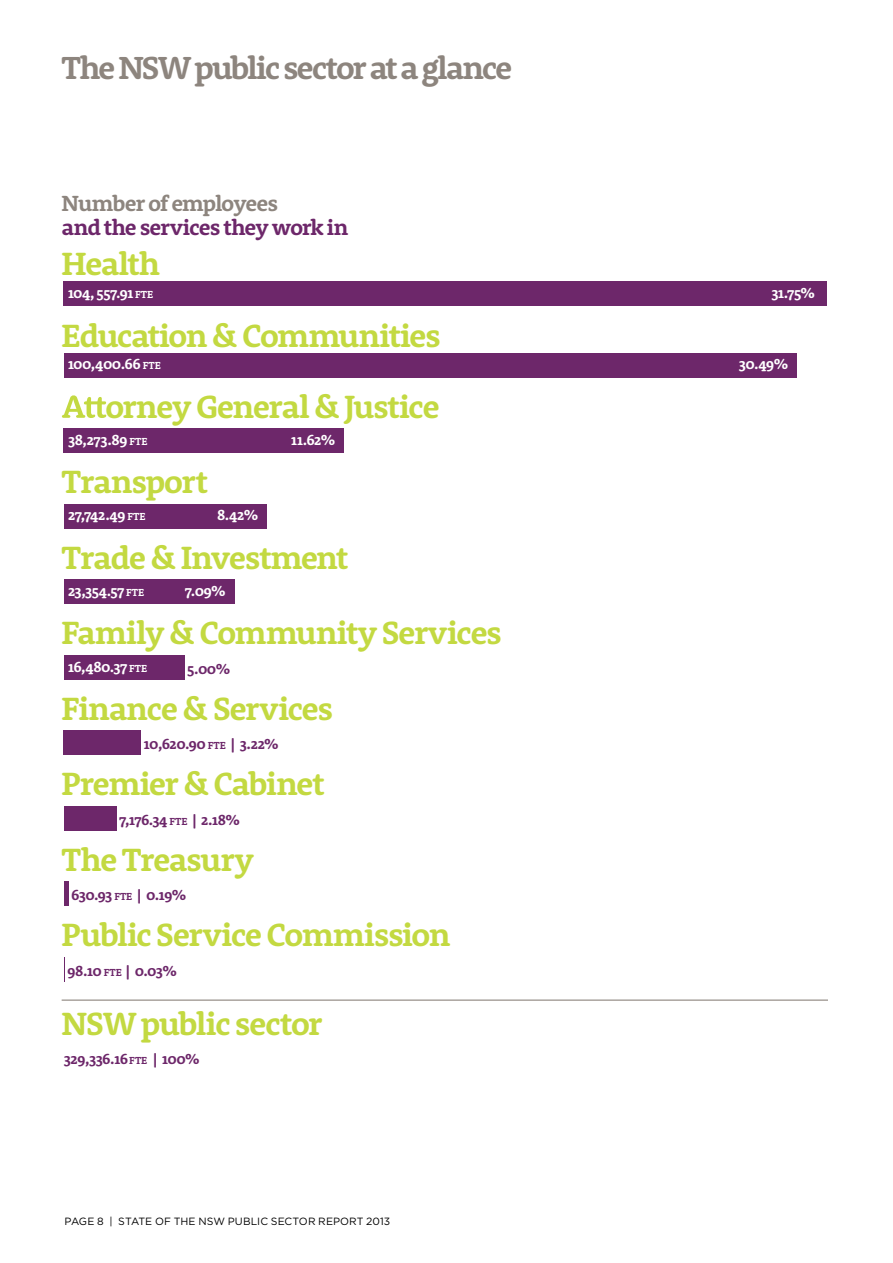
<style>
.page{position:relative;width:893px;height:1263px;background:#fff}
.page>*{position:absolute;margin:0;border:0;box-sizing:border-box;transform-origin:0 0}
.t1{font:700 33px "Rooney";letter-spacing:-.045em;color:#c3d941}
.t2{font:700 33px "Rooney";letter-spacing:-.02em;color:#c3d941}
.t3{font:700 32.7px "Rooney";letter-spacing:-.065em;color:#8d857e}
.t4{font:700 22.5px/24px "Rooney";letter-spacing:-.045em;color:#6d276a}
.t5{font:700 15px "Rooney";letter-spacing:-.035em;color:#fff}
.t6{font:700 15px "Rooney";letter-spacing:-.05em;color:#6d276a}
.t7{font:10.5px "Gotham";letter-spacing:.005em;color:#000}
.s1{color:#8d857e}
.s2{font-size:10.5px}
</style>
<div class="page">
<div style="left:64px;top:282px;width:763px;height:24px;background:#6d276a"></div>
<div style="left:64px;top:353px;width:733px;height:25px;background:#6d276a"></div>
<svg style="left:62px;top:395px;width:44px;height:23px"></svg>
<div style="left:64px;top:428px;width:280px;height:25px;background:#6d276a"></div>
<div style="left:64px;top:504px;width:203px;height:25px;background:#6d276a"></div>
<div style="left:64px;top:579px;width:170px;height:25px;background:#6d276a"></div>
<hr style="left:62px;top:999px;width:765px;height:2px;background:#8d857e">
<div style="left:64px;top:655px;width:120px;height:25px;background:#6d276a"></div>
<div style="left:64px;top:730px;width:77px;height:25px;background:#6d276a"></div>
<div style="left:64px;top:806px;width:52px;height:25px;background:#6d276a"></div>
<hr style="left:64px;top:881px;width:4px;height:25px;background:#6d276a">
<svg style="left:64px;top:957px;width:1px;height:25px"></svg>
<p class="t3" style="left:61px;top:46px;width:453px">The NSW public sector at a glance</p>
<p class="t4" style="left:62px;top:191px;width:288px"><span class="s1">Number of employees<br></span>and the services they work in</p>
<p class="t1" style="left:62px;top:242px;width:100px">Health</p>
<p class="t5" style="left:68px;top:283px;width:87px">104, 557.91 <span class="s2">FTE</span></p>
<p class="t5" style="left:771px;top:283px;width:45px">31.75%</p>
<p class="t1" style="left:62px;top:314px;width:381px">Education &amp; Communities</p>
<p class="t5" style="left:68px;top:354px;width:94px">100,400.66 <span class="s2">FTE</span></p>
<p class="t5" style="left:739px;top:354px;width:51px">30.49%</p>
<p class="t1" style="left:105px;top:385px;width:336px">orney General &amp; Justice</p>
<p class="t5" style="left:68px;top:430px;width:81px">38,273.89 <span class="s2">FTE</span></p>
<p class="t5" style="left:291px;top:430px;width:45px">11.62%</p>
<p class="t1" style="left:62px;top:460px;width:148px">Transport</p>
<p class="t5" style="left:68px;top:505px;width:79px">27,742.49 <span class="s2">FTE</span></p>
<p class="t5" style="left:217px;top:505px;width:43px">8.42%</p>
<p class="t1" style="left:62px;top:536px;width:288px">Trade &amp; Investment</p>
<p class="t5" style="left:68px;top:581px;width:78px">23,354.57 <span class="s2">FTE</span></p>
<p class="t5" style="left:185px;top:581px;width:42px">7.09%</p>
<p class="t2" style="left:62px;top:611px;width:442px">Family &amp; Community Services</p>
<p class="t5" style="left:68px;top:657px;width:81px">16,480.37 <span class="s2">FTE</span></p>
<p class="t6" style="left:187px;top:659px;width:45px">5.00%</p>
<p class="t1" style="left:62px;top:687px;width:273px">Finance &amp; Services</p>
<p class="t6" style="left:144px;top:734px;width:136px">10,620.90 <span class="s2">FTE</span> | 3.22%</p>
<p class="t1" style="left:62px;top:762px;width:265px">Premier &amp; Cabinet</p>
<p class="t6" style="left:119px;top:810px;width:122px">7,176.34 <span class="s2">FTE</span> | 2.18%</p>
<p class="t1" style="left:62px;top:838px;width:194px">The Treasury</p>
<p class="t6" style="left:71px;top:885px;width:117px">630.93 <span class="s2">FTE</span> | 0.19%</p>
<p class="t1" style="left:62px;top:913px;width:390px">Public Service Commission</p>
<p class="t6" style="left:67px;top:961px;width:111px">98.10 <span class="s2">FTE</span> | 0.03%</p>
<p class="t1" style="left:62px;top:1002px;width:262px">NSW public sector</p>
<p class="t6" style="left:64px;top:1049px;width:137px">329,336.16<span class="s2">FTE</span> | 100%</p>
<p class="t7" style="left:65px;top:1215px;width:327px">PAGE 8 | STATE OF THE NSW PUBLIC SECTOR REPORT 2013</p>
</div>
